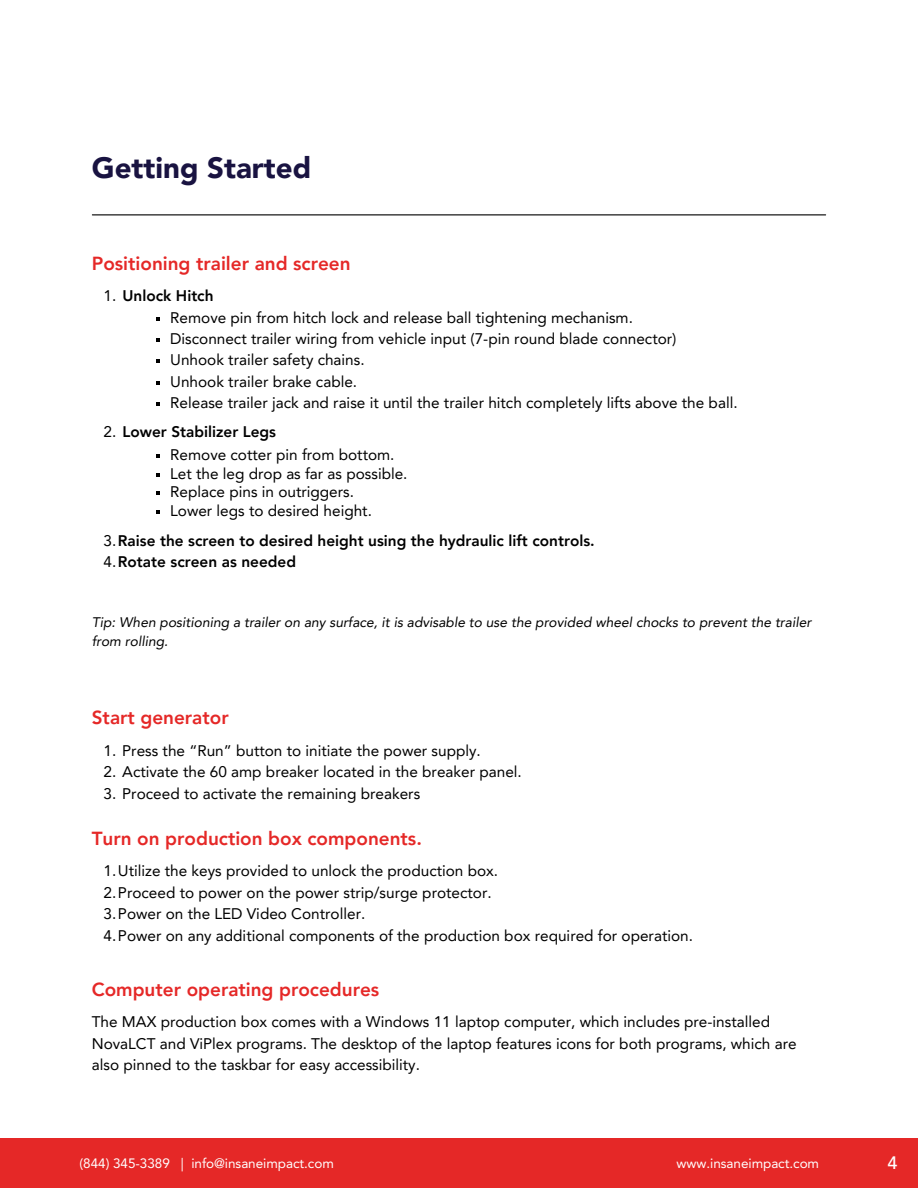
<style>
.page{position:relative;width:918px;height:1188px;background:#fff}
.page>*{position:absolute;margin:0;border:0;box-sizing:border-box;transform-origin:0 0}
.t1{font:900 29.4px "Avenir LT Pro";color:#191341}
.t2{font:800 18.9px "Avenir LT Pro";color:#e52827}
.t3{font:500 18px "Avenir LT Pro";color:#fff}
.t4{font:15.3px/21.3px "Avenir LT Pro";color:#000}
.t5{font:800 15.3px "Avenir LT Pro";color:#000}
.t6{font:italic 13.8px/19.2px "Avenir LT Pro";color:#000}
.t7{font:13.5px "Avenir";letter-spacing:-.005em;color:#fff}
.s1{font-weight:400}
</style>
<div class="page">
<svg style="left:156px;top:338px;width:3px;height:4px"></svg>
<svg style="left:156px;top:402px;width:3px;height:4px"></svg>
<svg style="left:156px;top:454px;width:3px;height:4px"></svg>
<svg style="left:156px;top:473px;width:3px;height:4px"></svg>
<svg style="left:156px;top:491px;width:3px;height:4px"></svg>
<svg style="left:156px;top:510px;width:3px;height:4px"></svg>
<div style="left:0;top:1138px;width:918px;height:50px;background:#e52827"></div>
<hr style="left:92px;top:214px;width:734px;height:1px;background:#000">
<h1 class="t1" style="left:92px;top:156px;width:221px">Getting Started</h1>
<p class="t2" style="left:92px;top:256px;width:260px">Positioning trailer and screen</p>
<h2 class="t5" style="left:104px;top:290px;width:111px"><span class="s1">1.</span> Unlock Hitch</h2>
<p class="t4" style="left:170px;top:308px;width:464px">Remove pin from hitch lock and release ball tightening mechanism.</p>
<p class="t4" style="left:170px;top:329px;width:508px">Disconnect trailer wiring from vehicle input (7-pin round blade connector)</p>
<p class="t4" style="left:170px;top:351px;width:196px">Unhook trailer safety chains.</p>
<p class="t4" style="left:170px;top:372px;width:189px">Unhook trailer brake cable.</p>
<p class="t4" style="left:170px;top:394px;width:569px">Release trailer jack and raise it until the trailer hitch completely lifts above the ball.</p>
<p class="t5" style="left:104px;top:426px;width:174px"><span class="s1">2.</span> Lower Stabilizer Legs</p>
<p class="t4" style="left:170px;top:445px;width:226px">Remove cotter pin from bottom.</p>
<p class="t4" style="left:170px;top:464px;width:239px">Let the leg drop as far as possible.</p>
<p class="t4" style="left:170px;top:482px;width:185px">Replace pins in outriggers.</p>
<p class="t4" style="left:170px;top:502px;width:203px">Lower legs to desired height.</p>
<p class="t5" style="left:104px;top:535px;width:493px"><span class="s1">3.</span>Raise the screen to desired height using the hydraulic lift controls.</p>
<p class="t5" style="left:104px;top:555px;width:194px"><span class="s1">4.</span>Rotate screen as needed</p>
<p class="t6" style="left:92px;top:614px;width:721px">Tip: When positioning a trailer on any surface, it is advisable to use the provided wheel chocks to prevent the trailer from rolling.</p>
<h3 class="t2" style="left:92px;top:710px;width:138px">Start generator</h3>
<h2 class="t4" style="left:104px;top:741px;width:379px">1. Press the “Run” button to initiate the power supply.</h2>
<p class="t4" style="left:104px;top:763px;width:420px">2. Activate the 60 amp breaker located in the breaker panel.</p>
<p class="t4" style="left:104px;top:784px;width:318px">3. Proceed to activate the remaining breakers</p>
<p class="t2" style="left:92px;top:830px;width:332px">Turn on production box components.</p>
<h2 class="t4" style="left:104px;top:862px;width:396px">1.Utilize the keys provided to unlock the production box.</h2>
<p class="t4" style="left:104px;top:883px;width:390px">2.Proceed to power on the power strip/surge protector.</p>
<p class="t4" style="left:104px;top:905px;width:263px">3.Power on the LED Video Controller.</p>
<p class="t4" style="left:104px;top:926px;width:591px">4.Power on any additional components of the production box required for operation.</p>
<p class="t2" style="left:92px;top:981px;width:289px">Computer operating procedures</p>
<h2 class="t4" style="left:92px;top:1013px;width:706px">The MAX production box comes with a Windows 11 laptop computer, which includes pre-installed<br>NovaLCT and ViPlex programs. The desktop of the laptop features icons for both programs, which are also pinned to the taskbar for easy accessibility.</h2>
<p class="t7" style="left:80px;top:1153px;width:256px">(844) 345-3389 | info@insaneimpact.com</p>
<h3 class="t7" style="left:677px;top:1153px;width:144px">www.insaneimpact.com</h3>
<p class="t3" style="left:887px;top:1156px;width:12px">4</p>
</div>
